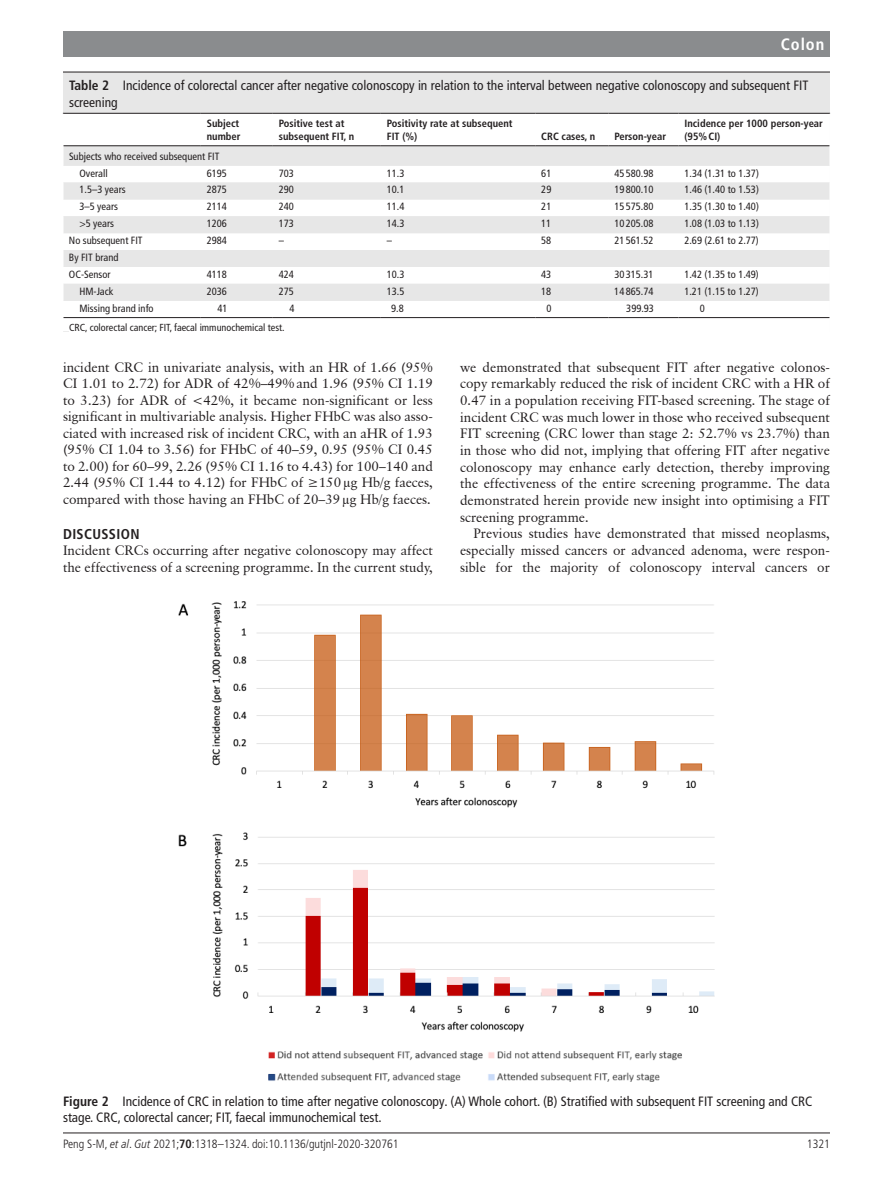
<style>
.page{position:relative;width:893px;height:1191px;background:#fff}
.page>*{position:absolute;margin:0;border:0;box-sizing:border-box;transform-origin:0 0}
.t1{font:700 condensed 16.5px "Frutiger LT Pro";letter-spacing:.055em;color:#fff}
.t2{font:700 condensed 14.25px "Frutiger LT Pro";letter-spacing:.025em;color:#231f20}
.t3{font:13.5px/16.6px "Classical Garamond BT";color:#231f20;text-align:justify}
.t4{font:condensed 13.5px/16.5px "Frutiger LT Pro";color:#231f20}
.t5{font:300 condensed 12px "Frutiger LT Pro";color:#231f20}
.t6{font:condensed 10.5px/16.8px "Frutiger LT Pro";color:#231f20}
.t7{font:700 condensed 10.5px/12.6px "Frutiger LT Pro";color:#231f20}
.t8{font:condensed 10.2px "Frutiger LT Pro";color:#231f20}
.s1{font-weight:700}
.s2{font-family:"Times New Roman"}
.s3{font-style:italic}
</style>
<div class="page">
<hr style="left:63px;top:1132px;width:767px;height:1px;background:#231f20">
<div style="left:63px;top:31px;width:767px;height:25px;background:#8a8c8e"></div>
<div style="left:63px;top:72px;width:767px;height:259px;background:#e7e7e7"></div>
<hr style="left:63px;top:72px;width:767px;height:1px;background:#231f20">
<div style="left:64px;top:114px;width:766px;height:217px;background:#fff"></div>
<svg style="left:64px;top:146px;width:766px;height:155px"></svg>
<hr style="left:63px;top:113px;width:138px;height:1px;background:#231f20">
<hr style="left:63px;top:145px;width:138px;height:1px;background:#231f20">
<hr style="left:201px;top:113px;width:72px;height:1px;background:#231f20">
<hr style="left:201px;top:145px;width:72px;height:1px;background:#231f20">
<hr style="left:273px;top:113px;width:108px;height:1px;background:#231f20">
<hr style="left:273px;top:145px;width:108px;height:1px;background:#231f20">
<hr style="left:381px;top:113px;width:154px;height:1px;background:#231f20">
<hr style="left:381px;top:145px;width:154px;height:1px;background:#231f20">
<hr style="left:535px;top:113px;width:73px;height:1px;background:#231f20">
<hr style="left:535px;top:145px;width:73px;height:1px;background:#231f20">
<hr style="left:608px;top:113px;width:70px;height:1px;background:#231f20">
<hr style="left:608px;top:145px;width:70px;height:1px;background:#231f20">
<hr style="left:678px;top:113px;width:152px;height:1px;background:#231f20">
<hr style="left:678px;top:145px;width:152px;height:1px;background:#231f20">
<hr style="left:63px;top:317px;width:138px;height:1px;background:#231f20">
<hr style="left:201px;top:317px;width:72px;height:1px;background:#231f20">
<hr style="left:273px;top:317px;width:108px;height:1px;background:#231f20">
<hr style="left:381px;top:317px;width:154px;height:1px;background:#231f20">
<hr style="left:535px;top:317px;width:73px;height:1px;background:#231f20">
<hr style="left:608px;top:317px;width:70px;height:1px;background:#231f20">
<hr style="left:678px;top:317px;width:152px;height:1px;background:#231f20">
<hr style="left:63px;top:114px;width:1px;height:32px;background:#fff">
<svg style="left:63px;top:146px;width:1px;height:185px"></svg>
<hr style="left:69px;top:330px;width:761px;height:2px;background:#fff">
<img style="left:178px;top:602px;width:537px;height:479px">
<p class="t1" style="left:781px;top:34px;width:45px">Colon</p>
<p class="t4" style="left:69px;top:78px;width:741px"><span class="s1">Table 2</span> Incidence of colorectal cancer after negative colonoscopy in relation to the interval between negative colonoscopy and subsequent FIT screening</p>
<p class="t7" style="left:207px;top:117px;width:35px">Subject number</p>
<p class="t7" style="left:279px;top:117px;width:77px">Positive test at subsequent FIT, n</p>
<p class="t7" style="left:387px;top:117px;width:127px">Positivity rate at subsequent<br>FIT (%)</p>
<p class="t7" style="left:684px;top:117px;width:140px">Incidence per 1000 person-year (95%CI)</p>
<p class="t7" style="left:541px;top:130px;width:55px">CRC cases, n</p>
<p class="t7" style="left:614px;top:130px;width:53px">Person-year</p>
<p class="t6" style="left:79px;top:148px;width:141px;text-indent:-10px">Subjects who received subsequent FIT<br>Overall</p>
<p class="t6" style="left:207px;top:165px;width:22px">6195</p>
<p class="t6" style="left:279px;top:165px;width:17px">703</p>
<p class="t6" style="left:387px;top:165px;width:19px">11.3</p>
<p class="t6" style="left:541px;top:165px;width:12px">61</p>
<p class="t6" style="left:614px;top:165px;width:41px">45 580.98</p>
<p class="t6" style="left:684px;top:165px;width:76px">1.34 (1.31 to 1.37)</p>
<p class="t6" style="left:79px;top:181px;width:48px">1.5–3 years</p>
<p class="t6" style="left:207px;top:181px;width:22px">2875</p>
<p class="t6" style="left:279px;top:181px;width:17px">290</p>
<p class="t6" style="left:387px;top:181px;width:19px">10.1</p>
<p class="t6" style="left:541px;top:181px;width:12px">29</p>
<p class="t6" style="left:614px;top:181px;width:41px">19 800.10</p>
<p class="t6" style="left:684px;top:181px;width:76px">1.46 (1.40 to 1.53)</p>
<p class="t6" style="left:79px;top:198px;width:40px">3–5 years</p>
<p class="t6" style="left:207px;top:198px;width:22px">2114</p>
<p class="t6" style="left:279px;top:198px;width:17px">240</p>
<p class="t6" style="left:387px;top:198px;width:19px">11.4</p>
<p class="t6" style="left:541px;top:198px;width:12px">21</p>
<p class="t6" style="left:614px;top:198px;width:41px">15 575.80</p>
<p class="t6" style="left:684px;top:198px;width:76px">1.35 (1.30 to 1.40)</p>
<p class="t6" style="left:79px;top:215px;width:36px">&gt;5 years</p>
<p class="t6" style="left:207px;top:215px;width:22px">1206</p>
<p class="t6" style="left:279px;top:215px;width:17px">173</p>
<p class="t6" style="left:387px;top:215px;width:19px">14.3</p>
<p class="t6" style="left:541px;top:215px;width:12px">11</p>
<p class="t6" style="left:614px;top:215px;width:41px">10 205.08</p>
<p class="t6" style="left:684px;top:215px;width:76px">1.08 (1.03 to 1.13)</p>
<p class="t6" style="left:69px;top:232px;width:75px">No subsequent FIT</p>
<p class="t6" style="left:207px;top:232px;width:22px">2984</p>
<p class="t6" style="left:279px;top:232px;width:7px">–</p>
<p class="t6" style="left:387px;top:232px;width:7px">–</p>
<p class="t6" style="left:541px;top:232px;width:12px">58</p>
<p class="t6" style="left:614px;top:232px;width:41px">21 561.52</p>
<p class="t6" style="left:684px;top:232px;width:76px">2.69 (2.61 to 2.77)</p>
<p class="t6" style="left:69px;top:249px;width:51px">By FIT brand<br>OC-Sensor</p>
<p class="t6" style="left:207px;top:266px;width:22px">4118</p>
<p class="t6" style="left:279px;top:266px;width:17px">424</p>
<p class="t6" style="left:387px;top:266px;width:19px">10.3</p>
<p class="t6" style="left:541px;top:266px;width:12px">43</p>
<p class="t6" style="left:614px;top:266px;width:41px">30 315.31</p>
<p class="t6" style="left:684px;top:266px;width:76px">1.42 (1.35 to 1.49)</p>
<p class="t6" style="left:79px;top:283px;width:36px">HM-Jack</p>
<p class="t6" style="left:207px;top:283px;width:22px">2036</p>
<p class="t6" style="left:279px;top:283px;width:17px">275</p>
<p class="t6" style="left:387px;top:283px;width:19px">13.5</p>
<p class="t6" style="left:541px;top:283px;width:12px">18</p>
<p class="t6" style="left:614px;top:283px;width:41px">14 865.74</p>
<p class="t6" style="left:684px;top:283px;width:76px">1.21 (1.15 to 1.27)</p>
<p class="t6" style="left:79px;top:299px;width:76px">Missing brand info</p>
<p class="t6" style="left:217px;top:299px;width:12px">41</p>
<p class="t6" style="left:289px;top:299px;width:7px">4</p>
<p class="t6" style="left:391px;top:299px;width:14px">9.8</p>
<p class="t6" style="left:547px;top:299px;width:7px">0</p>
<p class="t6" style="left:626px;top:299px;width:29px">399.93</p>
<p class="t6" style="left:700px;top:299px;width:7px">0</p>
<p class="t8" style="left:69px;top:322px;width:217px">CRC, colorectal cancer; FIT, faecal immunochemical test.</p>
<p class="t3" style="left:63px;top:358px;width:371px">incident CRC in univariate analysis, with an HR of 1.66 (95% CI 1.01 to 2.72) for ADR of 42%–49%and 1.96 (95% CI 1.19 to 3.23) for ADR of &lt;42%, it became non-significant or less significant in multivariable analysis. Higher FHbC was also asso&shy;ciated with increased risk of incident CRC, with an aHR of 1.93 (95% CI 1.04 to 3.56) for FHbC of 40–59, 0.95 (95% CI 0.45 to 2.00) for 60–99, 2.26 (95% CI 1.16 to 4.43) for 100–140 and 2.44 (95% CI 1.44 to 4.12) for FHbC of ≥150<span class="s2">µ</span>g Hb/g faeces, compared with those having an FHbC of 20–39<span class="s2">µ</span>g Hb/g faeces.</p>
<p class="t2" style="left:63px;top:525px;width:78px">DISCUSSION</p>
<p class="t3" style="left:63px;top:542px;width:371px">Incident CRCs occurring after negative colonoscopy may affect the effectiveness of a screening programme. In the current study,</p>
<p class="t3" style="left:460px;top:358px;width:371px">we demonstrated that subsequent FIT after negative colonos&shy;copy remarkably reduced the risk of incident CRC with a HR of 0.47 in a population receiving FIT-based screening. The stage of incident CRC was much lower in those who received subsequent FIT screening (CRC lower than stage 2: 52.7% vs 23.7%) than in those who did not, implying that offering FIT after negative colonoscopy may enhance early detection, thereby improving the effectiveness of the entire screening programme. The data demonstrated herein provide new insight into optimising a FIT screening programme.</p>
<p class="t3" style="left:460px;top:525px;width:371px;text-indent:14px">Previous studies have demonstrated that missed neoplasms, especially missed cancers or advanced adenoma, were respon&shy;sible for the majority of colonoscopy interval cancers or</p>
<p class="t4" style="left:63px;top:1092px;width:751px"><span class="s1">Figure 2</span> Incidence of CRC in relation to time after negative colonoscopy. (A) Whole cohort. (B) Stratified with subsequent FIT screening and CRC stage. CRC, colorectal cancer; FIT, faecal immunochemical test.</p>
<p class="t5" style="left:63px;top:1136px;width:337px">Peng S-M, <span class="s3">et al</span>. <span class="s3">Gut</span> 2021;<span class="s1">70</span>:1318–1324. doi:10.1136/gutjnl-2020-320761</p>
<p class="t5" style="left:807px;top:1136px;width:25px">1321</p>
</div>
